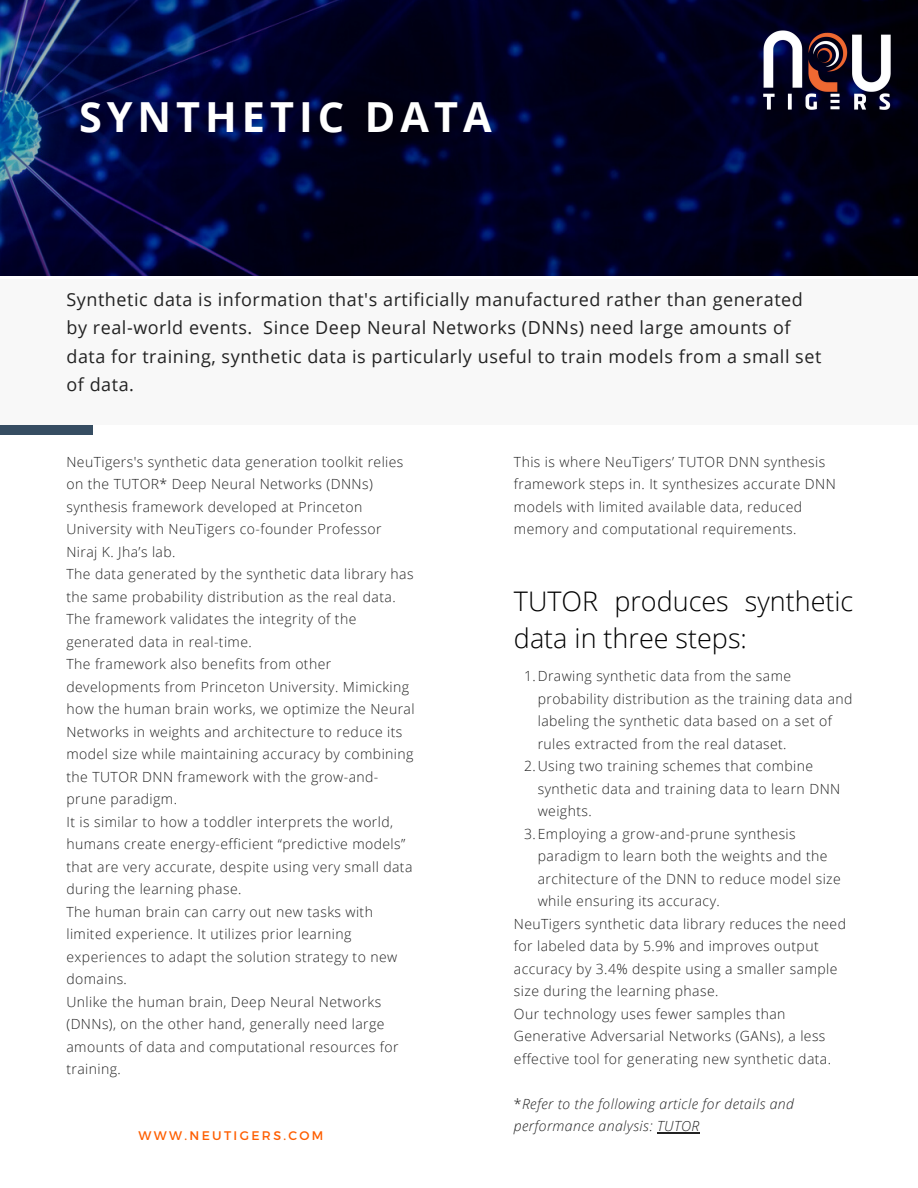
<style>
.page{position:relative;width:918px;height:1188px;background:#fff}
.page>*{position:absolute;margin:0;border:0;box-sizing:border-box;transform-origin:0 0}
.t1{font:700 41.4px "Open Sans";letter-spacing:.12em;color:#fff}
.t2{font:300 27px/37.2px "Open Sans";color:#000}
.t3{font:18px/28.2px "Open Sans";letter-spacing:.03em;color:#222}
.t4{font:300 13.95px/22.5px "Open Sans";letter-spacing:.03em;color:#222}
.t5{font:italic 300 13.95px/22.5px "Open Sans";letter-spacing:.03em;color:#222}
.t6{font:12.45px "Montserrat";letter-spacing:.19em;color:#fe5e00}
.s1{font-style:normal}
</style>
<div class="page">
<img style="left:0;top:0;width:918px;height:276px">
<img style="left:755px;top:20px;width:143px;height:95px">
<div style="left:0;top:425px;width:92px;height:9px;background:#364d62"></div>
<div style="left:0;top:280px;width:918px;height:145px;background:#f8f8f8"></div>
<hr style="left:657px;top:1132px;width:43px;height:1px;background:#222">
<p class="t1" style="left:79px;top:88px;width:414px">SYNTHETIC DATA</p>
<p class="t3" style="left:66px;top:285px;width:756px">Synthetic data is information that's artificially manufactured rather than generated by real-world events. Since Deep Neural Networks (DNNs) need large amounts of data for training, synthetic data is particularly useful to train models from a small set of data.</p>
<p class="t4" style="left:66px;top:450px;width:339px">NeuTigers's synthetic data generation toolkit relies on the TUTOR* Deep Neural Networks (DNNs) synthesis framework developed at Princeton University with NeuTigers co-founder Professor Niraj K. Jha’s lab.</p>
<p class="t4" style="left:66px;top:563px;width:349px">The data generated by the synthetic data library has the same probability distribution as the real data.<br>The framework validates the integrity of the generated data in real-time.</p>
<p class="t4" style="left:66px;top:653px;width:350px">The framework also benefits from other developments from Princeton University. Mimicking how the human brain works, we optimize the Neural Networks in weights and architecture to reduce its model size while maintaining accuracy by combining the TUTOR DNN framework with the grow-and&shy;prune paradigm.</p>
<p class="t4" style="left:66px;top:810px;width:347px">It is similar to how a toddler interprets the world, humans create energy-efficient “predictive models” that are very accurate, despite using very small data during the learning phase.</p>
<p class="t4" style="left:66px;top:900px;width:332px">The human brain can carry out new tasks with limited experience. It utilizes prior learning experiences to adapt the solution strategy to new domains.</p>
<p class="t4" style="left:66px;top:990px;width:334px">Unlike the human brain, Deep Neural Networks (DNNs), on the other hand, generally need large amounts of data and computational resources for training.</p>
<p class="t6" style="left:139px;top:1127px;width:186px">WWW.NEUTIGERS.COM</p>
<p class="t4" style="left:514px;top:450px;width:323px">This is where NeuTigers’ TUTOR DNN synthesis framework steps in. It synthesizes accurate DNN models with limited available data, reduced memory and computational requirements.</p>
<p class="t2" style="left:514px;top:582px;width:341px">TUTOR produces synthetic data in three steps:</p>
<p class="t4" style="left:538px;top:665px;width:316px;text-indent:-14px">1.Drawing synthetic data from the same probability distribution as the training data and labeling the synthetic data based on a set of rules extracted from the real dataset.</p>
<p class="t4" style="left:538px;top:755px;width:304px;text-indent:-14px">2.Using two training schemes that combine synthetic data and training data to learn DNN weights.</p>
<p class="t4" style="left:538px;top:822px;width:305px;text-indent:-14px">3.Employing a grow-and-prune synthesis paradigm to learn both the weights and the architecture of the DNN to reduce model size while ensuring its accuracy.</p>
<p class="t4" style="left:514px;top:912px;width:334px">NeuTigers synthetic data library reduces the need for labeled data by 5.9% and improves output accuracy by 3.4% despite using a smaller sample size during the learning phase.</p>
<p class="t4" style="left:514px;top:1002px;width:319px">Our technology uses fewer samples than<br>Generative Adversarial Networks (GANs), a less effective tool for generating new synthetic data.</p>
<p class="t5" style="left:514px;top:1092px;width:281px"><span class="s1">*</span>Refer to the following article for details and performance analysis: TUTOR</p>
</div>
